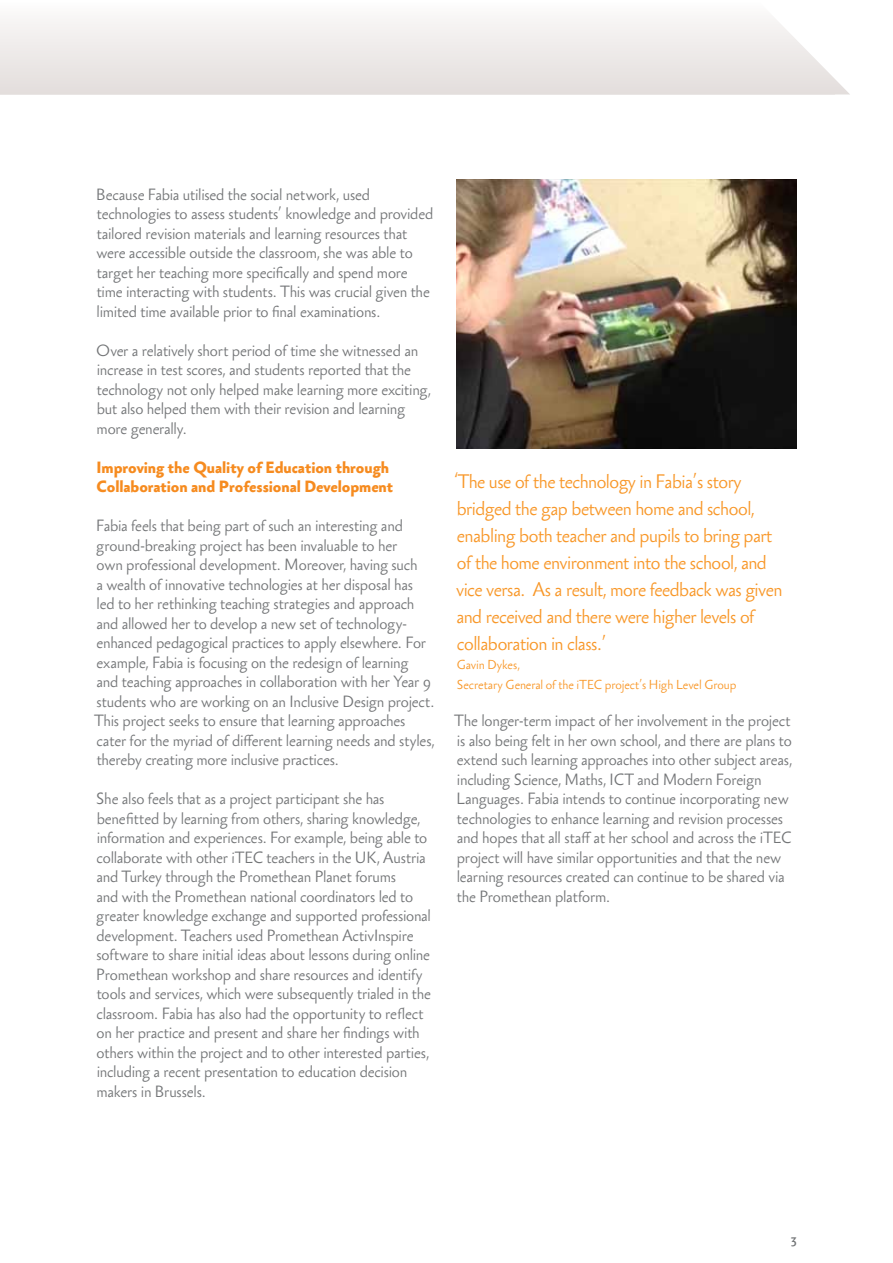
<style>
.page{position:relative;width:893px;height:1263px;background:#fff}
.page>*{position:absolute;margin:0;border:0;box-sizing:border-box;transform-origin:0 0}
.t1{font:300 18px/27px "Sebastian";letter-spacing:-.025em;color:#f89728}
.t2{font:300 15px/19.5px "Sebastian";letter-spacing:-.01em;color:#737577}
.t3{font:500 15px/19.5px "Sebastian";color:#f68b1f}
.t4{font:300 12px/19.5px "Sebastian";color:#f89728}
.t5{font:300 12px "Sebastian";color:#737577}
</style>
<div class="page">
<svg style="left:0;top:19px;width:849px;height:75px"></svg>
<img style="left:456px;top:180px;width:341px;height:269px">
<p class="t2" style="left:96px;top:185px;width:338px">Because Fabia utilised the social network, used technologies to assess students’ knowledge and provided tailored revision materials and learning resources that were accessible outside the classroom, she was able to target her teaching more specifically and spend more time interacting with students. This was crucial given the limited time available prior to final examinations.</p>
<p class="t2" style="left:96px;top:341px;width:336px">Over a relatively short period of time she witnessed an increase in test scores, and students reported that the technology not only helped make learning more exciting, but also helped them with their revision and learning more generally.</p>
<p class="t3" style="left:97px;top:458px;width:298px">Improving the Quality of Education through<br>Collaboration and Professional Development</p>
<p class="t2" style="left:94px;top:516px;width:342px">Fabia feels that being part of such an interesting and ground-breaking project has been invaluable to her<br>own professional development. Moreover, having such<br>a wealth of innovative technologies at her disposal has<br>led to her rethinking teaching strategies and approach and allowed her to develop a new set of technology&shy;enhanced pedagogical practices to apply elsewhere. For example, Fabia is focusing on the redesign of learning<br>and teaching approaches in collaboration with her Year 9 students who are working on an Inclusive Design project.<br>This project seeks to ensure that learning approaches cater for the myriad of different learning needs and styles, thereby creating more inclusive practices.</p>
<p class="t2" style="left:96px;top:789px;width:336px">She also feels that as a project participant she has benefitted by learning from others, sharing knowledge, information and experiences. For example, being able to collaborate with other iTEC teachers in the UK, Austria and Turkey through the Promethean Planet forums<br>and with the Promethean national coordinators led to greater knowledge exchange and supported professional development. Teachers used Promethean ActivInspire software to share initial ideas about lessons during online Promethean workshop and share resources and identify tools and services, which were subsequently trialed in the classroom. Fabia has also had the opportunity to reflect on her practice and present and share her findings with others within the project and to other interested parties, including a recent presentation to education decision makers in Brussels.</p>
<p class="t1" style="left:454px;top:468px;width:330px">‘The use of the technology in Fabia’s story bridged the gap between home and school, enabling both teacher and pupils to bring part of the home environment into the school, and vice versa. As a result, more feedback was given and received and there were higher levels of collaboration in class.’</p>
<p class="t4" style="left:457px;top:655px;width:281px">Gavin Dykes,<br>Secretary General of the iTEC project’s High Level Group</p>
<p class="t2" style="left:455px;top:711px;width:339px">The longer-term impact of her involvement in the project is also being felt in her own school, and there are plans to extend such learning approaches into other subject areas, including Science, Maths, ICT and Modern Foreign Languages. Fabia intends to continue incorporating new technologies to enhance learning and revision processes and hopes that all staff at her school and across the iTEC project will have similar opportunities and that the new learning resources created can continue to be shared via the Promethean platform.</p>
<p class="t5" style="left:791px;top:1230px;width:7px">3</p>
</div>
